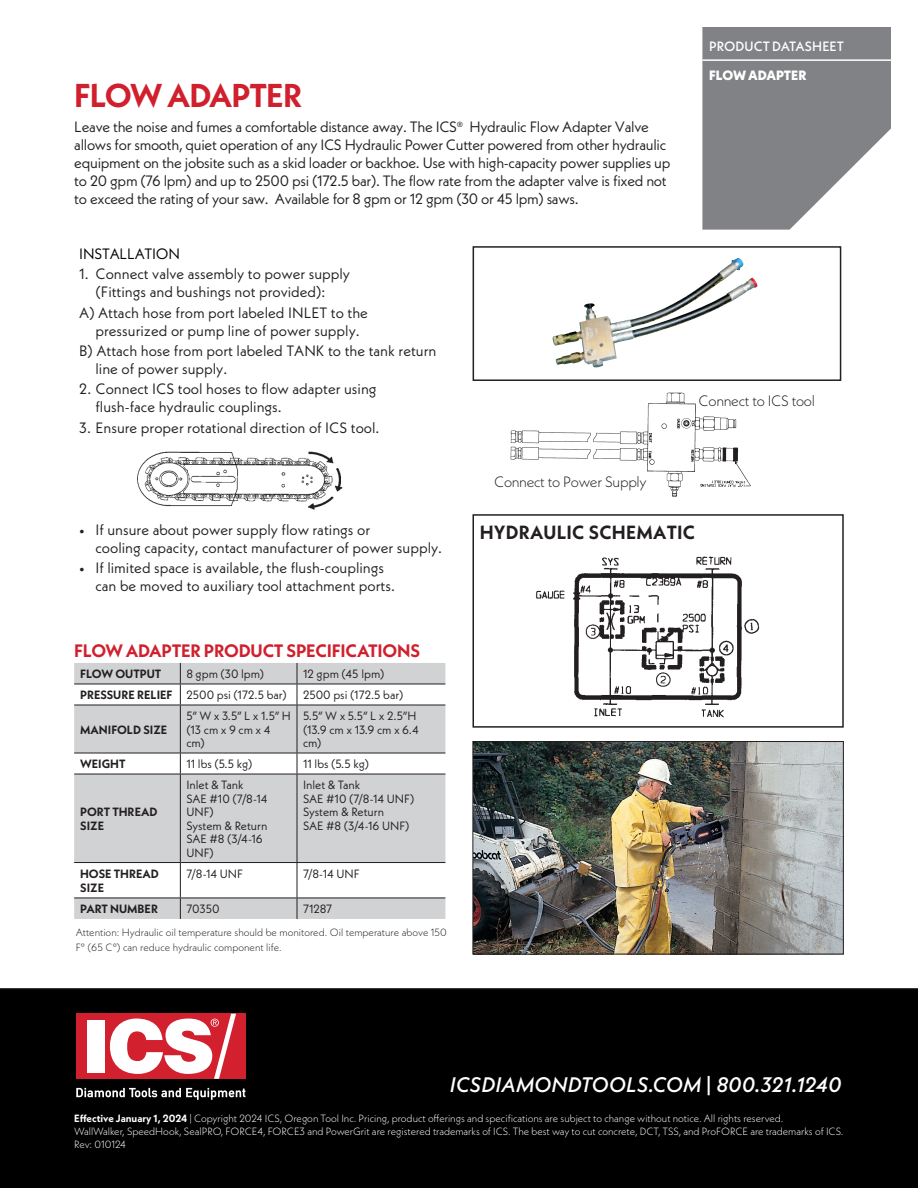
<style>
.page{position:relative;width:918px;height:1188px;background:#fff}
.page>*{position:absolute;margin:0;border:0;box-sizing:border-box;transform-origin:0 0}
.H1_Header{font:700 33px "Neue Kabel";letter-spacing:-.03em;color:#d0202e}
.t1{font:italic 500 21px "Neue Kabel";letter-spacing:.01em;color:#fff}
._2004_sm_subheads{font:700 19.05px "Neue Kabel";letter-spacing:.01em;color:#231f20}
.Table_Data{font:700 18px "Neue Kabel";letter-spacing:-.015em;color:#d0202e}
._2004_other_features{font:15px/18px "Neue Kabel";color:#231f20}
._2004_other_features-2{font:15px/18px "Neue Kabel";letter-spacing:-.02em;color:#231f20}
.t2{font:300 15px "Neue Kabel";letter-spacing:-.02em;color:#231f20}
._2004_other_features-3{font:15px "Neue Kabel";letter-spacing:-.015em;color:#000}
.t3{font:500 13.5px "Neue Kabel";letter-spacing:.005em;color:#fff}
.t4{font:800 13.5px "Neue Kabel";letter-spacing:-.01em;color:#fff}
.t5{font:12px/13.5px "Neue Kabel";color:#231f20}
.t6{font:700 12px/14.4px "Neue Kabel";color:#231f20}
.t7{font:300 10.5px/12.6px "Neue Kabel";color:#fff}
.t8{font:300 10.5px/15px "Neue Kabel";color:#231f20}
.s1{font-style:normal}
.s2{font-weight:700}
</style>
<div class="page">
<svg style="left:702px;top:27px;width:189px;height:203px;background:#929496"></svg>
<hr style="left:702px;top:59px;width:189px;height:2px;background:#fff">
<div style="left:0;top:988px;width:918px;height:200px;background:#000001"></div>
<svg style="left:76px;top:1088px;width:169px;height:12px"></svg>
<div style="left:76px;top:1014px;width:170px;height:65px;background:#d2202f"></div>
<div style="left:88px;top:1020px;width:17px;height:53px;background:#fff"></div>
<svg style="left:110px;top:1014px;width:126px;height:65px"></svg>
<div style="left:473px;top:246px;width:368px;height:135px;border:2px solid #231f20"></div>
<img style="left:552px;top:258px;width:195px;height:110px">
<img style="left:137px;top:451px;width:206px;height:59px">
<img style="left:535px;top:556px;width:225px;height:162px">
<img style="left:510px;top:392px;width:241px;height:105px">
<img style="left:474px;top:743px;width:368px;height:209px">
<div style="left:472px;top:741px;width:372px;height:213px;border:1px solid #231f20"></div>
<svg style="left:74px;top:663px;width:371px;height:256px;fill:#d1d2d4"></svg>
<hr style="left:74px;top:684px;width:106px;height:1px;background:#231f20">
<hr style="left:180px;top:684px;width:117px;height:1px;background:#231f20">
<svg style="left:180px;top:663px;width:1px;height:42px"></svg>
<hr style="left:297px;top:684px;width:148px;height:1px;background:#231f20">
<svg style="left:297px;top:663px;width:1px;height:42px"></svg>
<hr style="left:74px;top:705px;width:106px;height:1px;background:#231f20">
<hr style="left:180px;top:705px;width:117px;height:1px;background:#231f20">
<hr style="left:180px;top:705px;width:1px;height:48px;background:#231f20">
<hr style="left:297px;top:705px;width:148px;height:1px;background:#231f20">
<hr style="left:297px;top:705px;width:1px;height:48px;background:#231f20">
<hr style="left:74px;top:753px;width:106px;height:1px;background:#231f20">
<hr style="left:180px;top:753px;width:117px;height:1px;background:#231f20">
<svg style="left:180px;top:753px;width:1px;height:21px"></svg>
<hr style="left:297px;top:753px;width:148px;height:1px;background:#231f20">
<svg style="left:297px;top:753px;width:1px;height:21px"></svg>
<hr style="left:74px;top:774px;width:106px;height:1px;background:#231f20">
<hr style="left:180px;top:774px;width:117px;height:1px;background:#231f20">
<hr style="left:180px;top:774px;width:1px;height:88px;background:#231f20">
<hr style="left:297px;top:774px;width:148px;height:1px;background:#231f20">
<hr style="left:297px;top:774px;width:1px;height:88px;background:#231f20">
<hr style="left:74px;top:862px;width:106px;height:1px;background:#231f20">
<hr style="left:180px;top:862px;width:117px;height:1px;background:#231f20">
<hr style="left:180px;top:863px;width:1px;height:35px;background:#231f20">
<hr style="left:297px;top:862px;width:148px;height:1px;background:#231f20">
<hr style="left:297px;top:863px;width:1px;height:35px;background:#231f20">
<hr style="left:74px;top:898px;width:106px;height:1px;background:#231f20">
<hr style="left:180px;top:898px;width:117px;height:1px;background:#231f20">
<svg style="left:180px;top:898px;width:1px;height:21px"></svg>
<hr style="left:297px;top:898px;width:148px;height:1px;background:#231f20">
<svg style="left:297px;top:898px;width:1px;height:21px"></svg>
<div style="left:472px;top:514px;width:372px;height:214px;border:2px solid #231f20"></div>
<p class="H1_Header" style="left:74px;top:74px;width:230px">FLOW ADAPTER</p>
<p class="_2004_other_features-2" style="left:74px;top:117px;width:598px">Leave the noise and fumes a comfortable distance away. The ICS<sup>®</sup> Hydraulic Flow Adapter Valve allows for smooth, quiet operation of any ICS Hydraulic Power Cutter powered from other hydraulic equipment on the jobsite such as a skid loader or backhoe. Use with high-capacity power supplies up to 20 gpm (76 lpm) and up to 2500 psi (172.5 bar). The flow rate from the adapter valve is fixed not to exceed the rating of your saw. Available for 8 gpm or 12 gpm (30 or 45 lpm) saws.</p>
<p class="_2004_other_features-3" style="left:79px;top:244px;width:102px">INSTALLATION</p>
<p class="_2004_other_features" style="left:79px;top:265px;width:272px;text-align:center">1. Connect valve assembly to power supply (Fittings and bushings not provided):</p>
<p class="_2004_other_features" style="left:79px;top:303px;width:290px;text-align:center">A) Attach hose from port labeled INLET to the pressurized or pump line of power supply.</p>
<p class="_2004_other_features" style="left:95px;top:342px;width:343px;text-indent:-16px">B) Attach hose from port labeled TANK to the tank return line of power supply.</p>
<p class="_2004_other_features" style="left:95px;top:380px;width:283px;text-indent:-16px">2. Connect ICS tool hoses to flow adapter using flush-face hydraulic couplings.</p>
<p class="_2004_other_features" style="left:79px;top:418px;width:302px">3. Ensure proper rotational direction of ICS tool.</p>
<p class="t2" style="left:494px;top:472px;width:154px">Connect to Power Supply</p>
<p class="t3" style="left:709px;top:37px;width:136px">PRODUCT DATASHEET</p>
<p class="t4" style="left:709px;top:67px;width:99px">FLOW ADAPTER</p>
<p class="t2" style="left:699px;top:391px;width:118px">Connect to ICS tool</p>
<p class="_2004_other_features" style="left:95px;top:520px;width:348px;text-indent:-16px">• If unsure about power supply flow ratings or<br>cooling capacity, contact manufacturer of power supply.</p>
<p class="_2004_other_features" style="left:95px;top:559px;width:301px;text-indent:-16px">• If limited space is available, the flush-couplings can be moved to auxiliary tool attachment ports.</p>
<p class="Table_Data" style="left:74px;top:639px;width:348px">FLOW ADAPTER PRODUCT SPECIFICATIONS</p>
<p class="t6" style="left:80px;top:666px;width:83px">FLOW OUTPUT</p>
<p class="t5" style="left:186px;top:667px;width:79px">8 gpm (30 lpm)</p>
<p class="t5" style="left:303px;top:667px;width:83px">12 gpm (45 lpm)</p>
<p class="t6" style="left:80px;top:687px;width:94px">PRESSURE RELIEF</p>
<p class="t5" style="left:186px;top:688px;width:102px">2500 psi (172.5 bar)</p>
<p class="t5" style="left:303px;top:688px;width:102px">2500 psi (172.5 bar)</p>
<p class="t6" style="left:80px;top:722px;width:89px">MANIFOLD SIZE</p>
<p class="t5" style="left:186px;top:709px;width:106px">5” W x 3.5” L x 1.5” H (13 cm x 9 cm x 4 cm)</p>
<p class="t5" style="left:303px;top:709px;width:117px">5.5” W x 5.5” L x 2.5”H (13.9 cm x 13.9 cm x 6.4 cm)</p>
<p class="t6" style="left:80px;top:756px;width:47px">WEIGHT</p>
<p class="t5" style="left:186px;top:757px;width:68px">11 lbs (5.5 kg)</p>
<p class="t5" style="left:303px;top:757px;width:68px">11 lbs (5.5 kg)</p>
<p class="t6" style="left:80px;top:804px;width:79px">PORT THREAD<br>SIZE</p>
<p class="t5" style="left:186px;top:778px;width:59px">Inlet &amp; Tank</p>
<p class="t5" style="left:186px;top:791px;width:83px">SAE #10 (7/8-14<br>UNF)</p>
<p class="t5" style="left:186px;top:818px;width:83px">System &amp; Return</p>
<p class="t5" style="left:186px;top:832px;width:78px">SAE #8 (3/4-16<br>UNF)</p>
<p class="t5" style="left:303px;top:778px;width:59px">Inlet &amp; Tank</p>
<p class="t5" style="left:303px;top:791px;width:113px">SAE #10 (7/8-14 UNF)</p>
<p class="t5" style="left:303px;top:805px;width:83px">System &amp; Return</p>
<p class="t5" style="left:303px;top:818px;width:108px">SAE #8 (3/4-16 UNF)</p>
<p class="t6" style="left:80px;top:866px;width:80px">HOSE THREAD<br>SIZE</p>
<p class="t5" style="left:186px;top:866px;width:58px">7/8-14 UNF</p>
<p class="t5" style="left:303px;top:866px;width:58px">7/8-14 UNF</p>
<p class="t6" style="left:80px;top:901px;width:79px">PART NUMBER</p>
<p class="t5" style="left:186px;top:902px;width:35px">70350</p>
<p class="t5" style="left:303px;top:902px;width:31px">71287</p>
<p class="t8" style="left:76px;top:924px;width:373px">Attention: Hydraulic oil temperature should be monitored. Oil temperature above 150<br>F° (65 C°) can reduce hydraulic component life.</p>
<p class="_2004_sm_subheads" style="left:480px;top:520px;width:217px">HYDRAULIC SCHEMATIC</p>
<h2 class="t1" style="left:450px;top:1071px;width:393px">ICSDIAMONDTOOLS.COM <span class="s1">|</span> 800.321.1240</h2>
<p class="t7" style="left:74px;top:1112px;width:771px"><span class="s2">Effective January 1, 2024</span> | Copyright 2024 ICS, Oregon Tool Inc. Pricing, product offerings and specifications are subject to change without notice. All rights reserved.<br>WallWalker, SpeedHook, SealPRO, FORCE4, FORCE3 and PowerGrit are registered trademarks of ICS. The best way to cut concrete, DCT, TSS, and ProFORCE are trademarks of ICS.<br>Rev: 010124</p>
</div>
